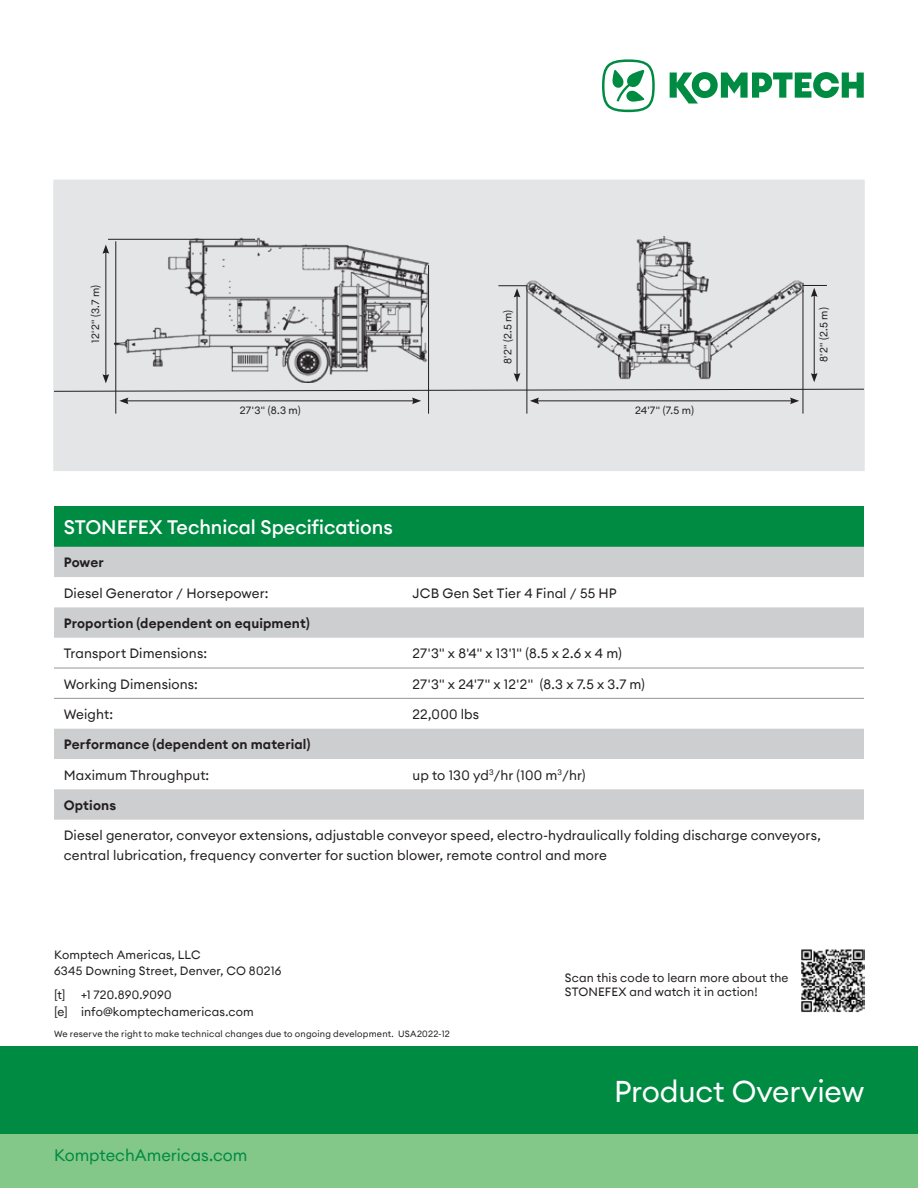
<style>
.page{position:relative;width:918px;height:1188px;background:#fff}
.page>*{position:absolute;margin:0;border:0;box-sizing:border-box;transform-origin:0 0}
.t1{font:30px "Euclid Circular A";letter-spacing:-.01em;color:#fff}
.t2{font:500 19.5px "Euclid Circular A";letter-spacing:-.005em;color:#fff}
.t3{font:16.5px "Euclid Circular A";color:#008b43}
.t4{font:13.5px/19.5px "Euclid Circular A";letter-spacing:.01em;color:#231f20}
.t5{font:600 13.5px "Euclid Circular A";letter-spacing:.01em;color:#231f20}
.t6{font:12px/16.5px "Euclid Circular A";letter-spacing:.01em;color:#231f20}
.t7{font:10.5px "Euclid Circular A";color:#231f20}
.t8{font:9px "Euclid Circular A";letter-spacing:.02em;color:#231f20}
</style>
<div class="page">
<div style="left:0;top:1134px;width:918px;height:54px;background:#83c889"></div>
<div style="left:0;top:1046px;width:918px;height:88px;background:#008b43"></div>
<svg style="left:670px;top:72px;width:194px;height:32px"></svg>
<svg style="left:602px;top:59px;width:53px;height:53px"></svg>
<div style="left:53px;top:180px;width:812px;height:291px;background:#e4e5e7"></div>
<div style="left:54px;top:506px;width:810px;height:41px;background:#008b43"></div>
<svg style="left:54px;top:547px;width:810px;height:273px"></svg>
<hr style="left:54px;top:668px;width:349px;height:1px;background:#939598">
<hr style="left:403px;top:668px;width:461px;height:1px;background:#939598">
<hr style="left:54px;top:698px;width:349px;height:1px;background:#939598">
<hr style="left:403px;top:698px;width:461px;height:1px;background:#939598">
<img style="left:115px;top:236px;width:688px;height:146px">
<svg style="left:54px;top:389px;width:810px;height:3px"></svg>
<hr style="left:116px;top:241px;width:1px;height:173px;background:#231f20">
<hr style="left:108px;top:239px;width:147px;height:1px;background:#231f20">
<hr style="left:428px;top:265px;width:1px;height:149px;background:#231f20">
<hr style="left:498px;top:285px;width:30px;height:1px;background:#231f20">
<hr style="left:527px;top:286px;width:1px;height:128px;background:#231f20">
<hr style="left:803px;top:285px;width:1px;height:129px;background:#231f20">
<hr style="left:126px;top:401px;width:288px;height:1px;background:#231f20">
<svg style="left:412px;top:398px;width:9px;height:6px"></svg>
<svg style="left:119px;top:398px;width:10px;height:6px"></svg>
<hr style="left:537px;top:401px;width:255px;height:1px;background:#231f20">
<svg style="left:790px;top:398px;width:9px;height:6px"></svg>
<svg style="left:530px;top:398px;width:9px;height:6px"></svg>
<hr style="left:106px;top:251px;width:1px;height:126px;background:#231f20">
<svg style="left:102px;top:245px;width:7px;height:9px"></svg>
<svg style="left:102px;top:374px;width:7px;height:9px"></svg>
<hr style="left:517px;top:295px;width:1px;height:80px;background:#231f20">
<svg style="left:514px;top:288px;width:6px;height:10px"></svg>
<svg style="left:514px;top:373px;width:6px;height:9px"></svg>
<hr style="left:814px;top:295px;width:1px;height:80px;background:#231f20">
<svg style="left:803px;top:285px;width:24px;height:12px"></svg>
<svg style="left:811px;top:373px;width:7px;height:9px"></svg>
<img style="left:801px;top:949px;width:64px;height:64px">
<p class="t7" style="left:89px;top:343px;width:60px;rotate:-90deg">12'2" (3.7 m)</p>
<p class="t7" style="left:501px;top:364px;width:56px;rotate:-90deg">8'2" (2.5 m)</p>
<p class="t7" style="left:817px;top:362px;width:56px;rotate:-90deg">8'2" (2.5 m)</p>
<p class="t7" style="left:240px;top:404px;width:62px">27'3" (8.3 m)</p>
<p class="t7" style="left:635px;top:404px;width:60px">24'7" (7.5 m)</p>
<h2 class="t2" style="left:64px;top:515px;width:331px">STONEFEX Technical Specifications</h2>
<p class="t5" style="left:64px;top:554px;width:42px">Power</p>
<p class="t4" style="left:64px;top:583px;width:206px">Diesel Generator / Horsepower:</p>
<p class="t4" style="left:413px;top:583px;width:206px">JCB Gen Set Tier 4 Final / 55 HP</p>
<p class="t5" style="left:64px;top:614px;width:248px">Proportion (dependent on equipment)</p>
<p class="t4" style="left:64px;top:644px;width:145px">Transport Dimensions:</p>
<p class="t4" style="left:413px;top:644px;width:211px">27'3" x 8'4" x 13'1" (8.5 x 2.6 x 4 m)</p>
<p class="t4" style="left:64px;top:674px;width:136px">Working Dimensions:</p>
<p class="t4" style="left:413px;top:674px;width:234px">27'3" x 24'7" x 12'2" (8.3 x 7.5 x 3.7 m)</p>
<p class="t4" style="left:64px;top:704px;width:51px">Weight:</p>
<p class="t4" style="left:413px;top:704px;width:68px">22,000 lbs</p>
<p class="t5" style="left:64px;top:736px;width:248px">Performance (dependent on material)</p>
<p class="t4" style="left:64px;top:765px;width:147px">Maximum Throughput:</p>
<p class="t4" style="left:413px;top:765px;width:174px">up to 130 yd<sup>3</sup>/hr (100 m<sup>3</sup>/hr)</p>
<p class="t5" style="left:64px;top:796px;width:54px">Options</p>
<p class="t4" style="left:64px;top:826px;width:759px">Diesel generator, conveyor extensions, adjustable conveyor speed, electro-hydraulically folding discharge conveyors, central lubrication, frequency converter for suction blower, remote control and more</p>
<p class="t6" style="left:54px;top:946px;width:229px">Komptech Americas, LLC<br>6345 Downing Street, Denver, CO 80216</p>
<p class="t6" style="left:54px;top:987px;width:13px">[t]</p>
<p class="t6" style="left:54px;top:987px;width:201px;text-indent:27px">+1 720.890.9090<br>[e] info@komptechamericas.com</p>
<p class="t8" style="left:54px;top:1028px;width:397px">We reserve the right to make technical changes due to ongoing development. USA2022-12</p>
<p class="t3" style="left:54px;top:1144px;width:195px">KomptechAmericas.com</p>
<p class="t6" style="left:565px;top:970px;width:225px;line-height:14.4px">Scan this code to learn more about the<br>STONEFEX and watch it in action!</p>
<h1 class="t1" style="left:614px;top:1072px;width:252px">Product Overview</h1>
</div>
